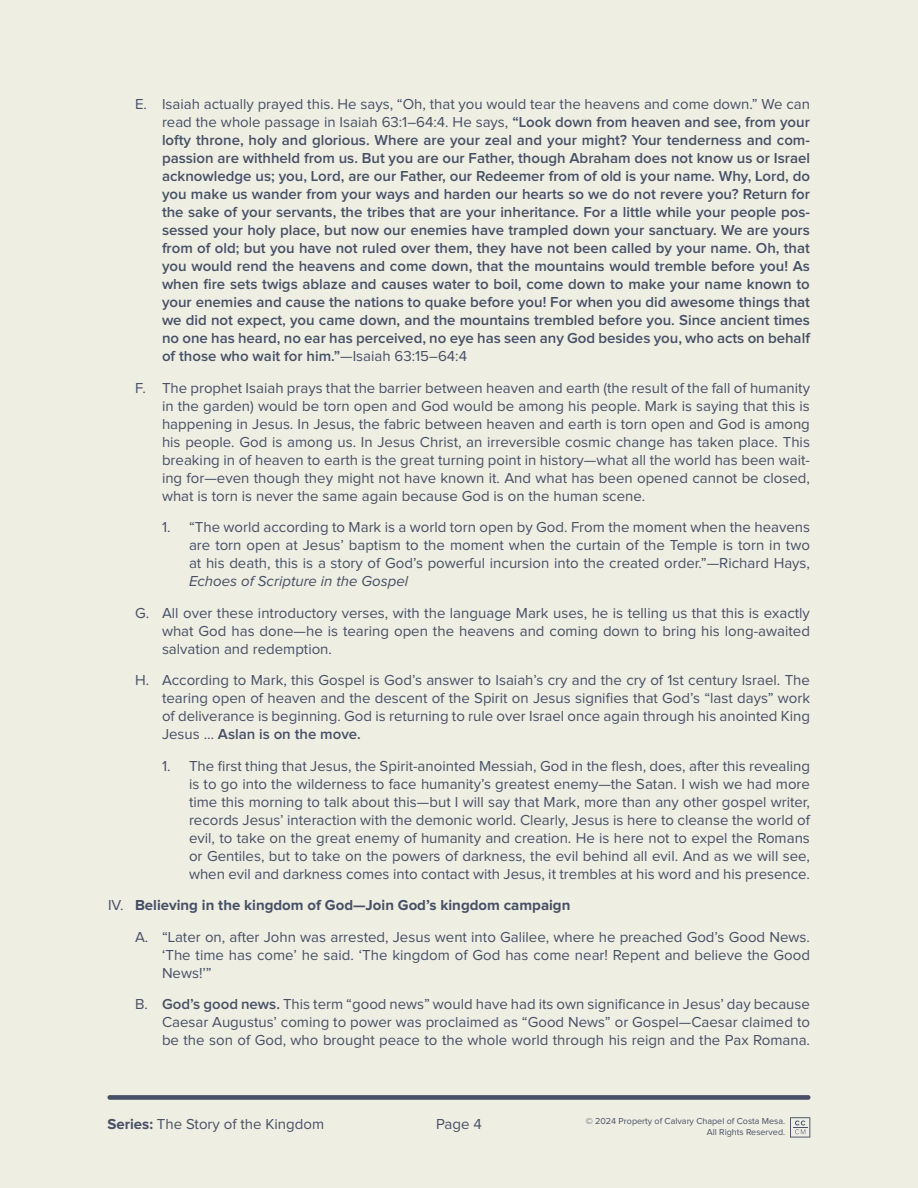
<style>
.page{position:relative;width:918px;height:1188px;background:#efeee3}
.page>*{position:absolute;margin:0;border:0;box-sizing:border-box;transform-origin:0 0}
.t1{font:15px/18px "Proxima Nova";color:#465066;text-align:justify}
.t2{font:600 15px/18px "Proxima Nova";color:#465066;text-align:justify}
.t3{font:15px "Proxima Nova";color:#475066}
.t4{font:italic 15px "Proxima Nova";color:#465066}
.t5{font:9px/10.8px "Proxima Nova";color:#475066;text-align:right}
.s1{font-weight:400}
.s2{font-weight:600}
.s3{font-weight:700}
</style>
<div class="page">
<div style="left:107px;top:1095px;width:704px;height:5px;background:#475066;border-radius:2px"></div>
<svg style="left:790px;top:1117px;width:20px;height:21px"></svg>
<p class="t2" style="left:162px;top:96px;width:650px;text-indent:-27px"><span class="s1">E. Isaiah actually prayed this. He says, “Oh, that you would tear the heavens and come down.” We can read the whole passage in Isaiah 63:1–64:4. He says,</span> “Look down from heaven and see, from your lofty throne, holy and glorious. Where are your zeal and your might? Your tenderness and com&shy;passion are withheld from us. But you are our Father, though Abraham does not know us or Israel acknowledge us; you, Lord, are our Father, our Redeemer from of old is your name. Why, Lord, do you make us wander from your ways and harden our hearts so we do not revere you? Return for the sake of your servants, the tribes that are your inheritance. For a little while your people pos&shy;sessed your holy place, but now our enemies have trampled down your sanctuary. We are yours from of old; but you have not ruled over them, they have not been called by your name. Oh, that you would rend the heavens and come down, that the mountains would tremble before you! As when fire sets twigs ablaze and causes water to boil, come down to make your name known to your enemies and cause the nations to quake before you! For when you did awesome things that we did not expect, you came down, and the mountains trembled before you. Since ancient times no one has heard, no ear has perceived, no eye has seen any God besides you, who acts on behalf of those who wait for him.”<span class="s1">—Isaiah 63:15–64:4</span></p>
<p class="t1" style="left:162px;top:379px;width:650px;text-indent:-27px">F. The prophet Isaiah prays that the barrier between heaven and earth (the result of the fall of humanity in the garden) would be torn open and God would be among his people. Mark is saying that this is happening in Jesus. In Jesus, the fabric between heaven and earth is torn open and God is among his people. God is among us. In Jesus Christ, an irreversible cosmic change has taken place. This breaking in of heaven to earth is the great turning point in history—what all the world has been wait&shy;ing for—even though they might not have known it. And what has been opened cannot be closed, what is torn is never the same again because God is on the human scene.</p>
<p class="t1" style="left:189px;top:518px;width:623px;text-indent:-27px">1. “The world according to Mark is a world torn open by God. From the moment when the heavens are torn open at Jesus’ baptism to the moment when the curtain of the Temple is torn in two at his death, this is a story of God’s powerful incursion into the created order.”—Richard Hays,</p>
<p class="t4" style="left:189px;top:573px;width:221px">Echoes of Scripture in the Gospel</p>
<p class="t1" style="left:162px;top:604px;width:650px;text-indent:-27px">G. All over these introductory verses, with the language Mark uses, he is telling us that this is exactly what God has done—he is tearing open the heavens and coming down to bring his long-awaited salvation and redemption.</p>
<p class="t1" style="left:162px;top:671px;width:650px;text-indent:-27px">H. According to Mark, this Gospel is God’s answer to Isaiah’s cry and the cry of 1st century Israel. The tearing open of heaven and the descent of the Spirit on Jesus signifies that God’s “last days” work of deliverance is beginning. God is returning to rule over Israel once again through his anointed King Jesus … <span class="s2">Aslan is on the move.</span></p>
<p class="t1" style="left:189px;top:757px;width:623px;text-indent:-27px">1. The first thing that Jesus, the Spirit-anointed Messiah, God in the flesh, does, after this revealing is to go into the wilderness to face humanity’s greatest enemy—the Satan. I wish we had more time this morning to talk about this—but I will say that Mark, more than any other gospel writer, records Jesus’ interaction with the demonic world. Clearly, Jesus is here to cleanse the world of evil, to take on the great enemy of humanity and creation. He is here not to expel the Romans or Gentiles, but to take on the powers of darkness, the evil behind all evil. And as we will see, when evil and darkness comes into contact with Jesus, it trembles at his word and his presence.</p>
<p class="t1" style="left:135px;top:890px;width:677px;line-height:31.5px;text-indent:-27px">IV. <span class="s3">Believing in the kingdom of God—Join God’s kingdom campaign<br></span>A. “Later on, after John was arrested, Jesus went into Galilee, where he preached God’s Good News.</p>
<p class="t1" style="left:162px;top:946px;width:649px">‘The time has come’ he said. ‘The kingdom of God has come near! Repent and believe the Good<br>News!’”</p>
<p class="t1" style="left:162px;top:995px;width:650px;text-indent:-27px">B. <span class="s2">God’s good news.</span> This term “good news” would have had its own significance in Jesus’ day because Caesar Augustus’ coming to power was proclaimed as “Good News” or Gospel—Caesar claimed to be the son of God, who brought peace to the whole world through his reign and the Pax Romana.</p>
<p class="t3" style="left:107px;top:1116px;width:218px"><span class="s3">Series:</span> The Story of the Kingdom</p>
<p class="t5" style="left:586px;top:1116px;width:201px">© 2024 Property of Calvary Chapel of Costa Mesa.<br>All Rights Reserved.</p>
<p class="t3" style="left:436px;top:1116px;width:47px">Page 4</p>
</div>
